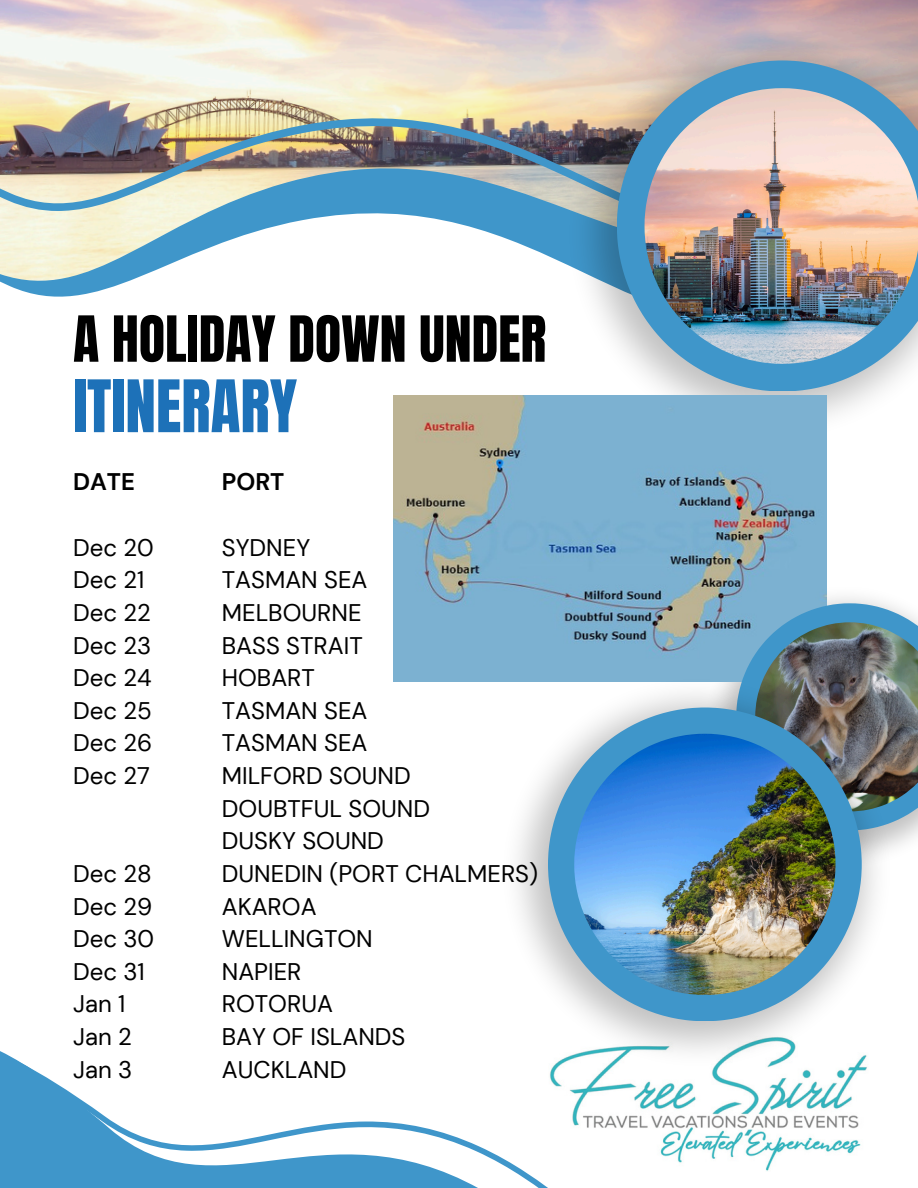
<style>
.page{position:relative;width:918px;height:1188px;background:#fff}
.page>*{position:absolute;margin:0;border:0;box-sizing:border-box;transform-origin:0 0}
.t1{font:61.5px "Anton";color:#1d71b8}
.t2{font:54px "Anton";color:#000}
.t3{font:24px/32.7px "DM Sans";color:#000}
.t4{font:700 24px "DM Sans";color:#000}
</style>
<div class="page">
<img style="left:0;top:0;width:918px;height:110px">
<img style="left:0;top:110px;width:567px;height:64px">
<svg style="left:0;top:174px;width:567px;height:222px"></svg>
<img style="left:567px;top:29px;width:351px;height:412px">
<svg style="left:617px;top:60px;width:301px;height:331px;background:#90b0c4"></svg>
<img style="left:645px;top:88px;width:273px;height:276px">
<img style="left:826px;top:586px;width:92px;height:262px">
<img style="left:393px;top:396px;width:433px;height:286px">
<svg style="left:736px;top:603px;width:182px;height:227px;background:#77aecf"></svg>
<img style="left:755px;top:622px;width:163px;height:189px">
<svg style="left:0;top:1051px;width:548px;height:137px"></svg>
<img style="left:550px;top:1068px;width:317px;height:103px">
<img style="left:501px;top:678px;width:391px;height:390px">
<svg style="left:548px;top:708px;width:314px;height:313px"></svg>
<img style="left:574px;top:734px;width:262px;height:261px">
<p class="t2" style="left:73px;top:300px;width:475px">A HOLIDAY DOWN UNDER</p>
<h4 class="t1" style="left:73px;top:362px;width:226px">ITINERARY</h4>
<p class="t4" style="left:73px;top:467px;width:63px">DATE</p>
<p class="t3" style="left:73px;top:531px;width:82px">Dec 20</p>
<h2 class="t3" style="left:73px;top:564px;width:73px">Dec 21</h2>
<h1 class="t3" style="left:73px;top:596px;width:79px">Dec 22</h1>
<p class="t3" style="left:73px;top:629px;width:80px">Dec 23</p>
<h3 class="t3" style="left:73px;top:662px;width:80px">Dec 24</h3>
<p class="t3" style="left:73px;top:694px;width:80px">Dec 25</p>
<p class="t3" style="left:73px;top:727px;width:81px">Dec 26</p>
<p class="t3" style="left:73px;top:760px;width:78px">Dec 27</p>
<p class="t3" style="left:73px;top:857px;width:80px">Dec 28</p>
<p class="t3" style="left:73px;top:890px;width:81px">Dec 29</p>
<p class="t3" style="left:73px;top:923px;width:83px">Dec 30</p>
<p class="t3" style="left:73px;top:955px;width:73px">Dec 31</p>
<p class="t3" style="left:73px;top:988px;width:54px">Jan 1</p>
<p class="t3" style="left:73px;top:1021px;width:60px">Jan 2</p>
<p class="t3" style="left:73px;top:1053px;width:61px">Jan 3</p>
<p class="t4" style="left:222px;top:467px;width:64px">PORT</p>
<p class="t3" style="left:222px;top:531px;width:318px">SYDNEY<br>TASMAN SEA<br>MELBOURNE<br>BASS STRAIT<br>HOBART<br>TASMAN SEA<br>TASMAN SEA<br>MILFORD SOUND<br>DOUBTFUL SOUND<br>DUSKY SOUND<br>DUNEDIN (PORT CHALMERS)<br>AKAROA<br>WELLINGTON<br>NAPIER<br>ROTORUA<br>BAY OF ISLANDS<br>AUCKLAND</p>
</div>
